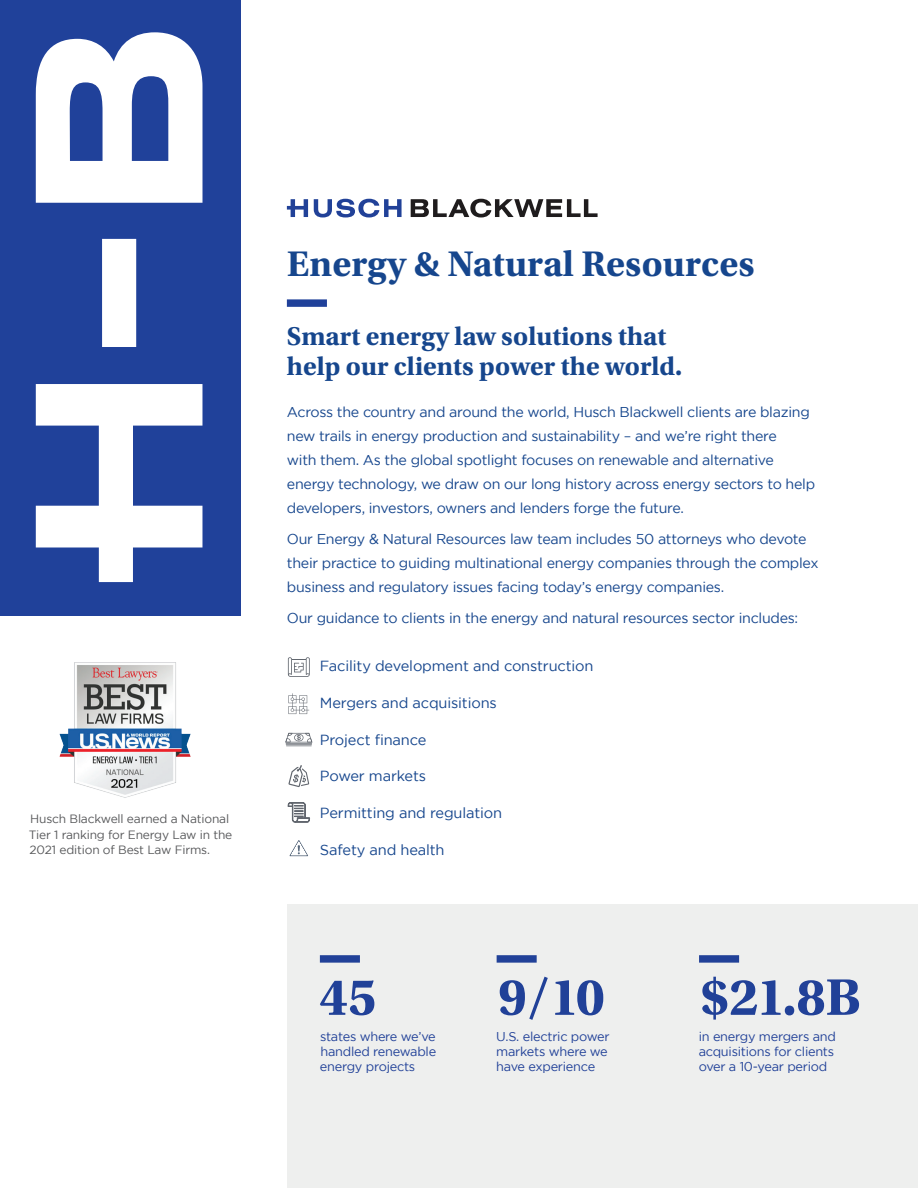
<style>
.page{position:relative;width:918px;height:1188px;background:#fff}
.page>*{position:absolute;margin:0;border:0;box-sizing:border-box;transform-origin:0 0}
.t1{font:700 54.15px "Utopia Std";letter-spacing:-.01em;color:#214198}
.t2{font:700 37.5px "Utopia Std";color:#16468d}
.t3{font:700 27px/30px "Utopia Std";color:#16468d}
.t4{font:14.7px "Gotham";letter-spacing:-.01em;color:#16468d}
.t5{font:14.25px/24px "Gotham";letter-spacing:-.02em;color:#16468d}
.t6{font:12.75px/15px "Gotham";letter-spacing:-.02em;color:#214198}
.t7{font:12px/15.8px "Gotham";letter-spacing:-.015em;color:#57585a}
</style>
<div class="page">
<div style="left:287px;top:904px;width:631px;height:284px;background:#eeefee"></div>
<div style="left:320px;top:955px;width:40px;height:8px;background:#214198"></div>
<div style="left:0;top:0;width:241px;height:616px;background:#20419a"></div>
<svg style="left:36px;top:384px;width:166px;height:198px"></svg>
<div style="left:102px;top:239px;width:34px;height:108px;background:#fff"></div>
<svg style="left:36px;top:32px;width:167px;height:171px"></svg>
<div style="left:497px;top:955px;width:40px;height:8px;background:#214198"></div>
<div style="left:699px;top:955px;width:40px;height:8px;background:#214198"></div>
<img style="left:59px;top:662px;width:132px;height:136px">
<svg style="left:287px;top:199px;width:21px;height:18px"></svg>
<svg style="left:314px;top:199px;width:88px;height:18px"></svg>
<svg style="left:411px;top:199px;width:187px;height:18px"></svg>
<div style="left:287px;top:299px;width:40px;height:8px;background:#20419a"></div>
<svg style="left:288px;top:802px;width:22px;height:20px"></svg>
<svg style="left:288px;top:765px;width:21px;height:22px"></svg>
<svg style="left:285px;top:733px;width:27px;height:14px"></svg>
<svg style="left:289px;top:840px;width:19px;height:16px"></svg>
<svg style="left:288px;top:693px;width:21px;height:21px"></svg>
<svg style="left:288px;top:657px;width:22px;height:20px"></svg>
<p class="t7" style="left:29px;top:811px;width:205px">Husch Blackwell earned a National<br>Tier 1 ranking for Energy Law in the<br>2021 edition of Best Law Firms.</p>
<h2 class="t2" style="left:287px;top:242px;width:469px">Energy &amp; Natural Resources</h2>
<h3 class="t3" style="left:287px;top:321px;width:397px">Smart energy law solutions that help our clients power the world.</h3>
<p class="t5" style="left:287px;top:400px;width:530px">Across the country and around the world, Husch Blackwell clients are blazing new trails in energy production and sustainability – and we’re right there<br>with them. As the global spotlight focuses on renewable and alternative energy technology, we draw on our long history across energy sectors to help developers, investors, owners and lenders forge the future.</p>
<p class="t5" style="left:287px;top:527px;width:533px">Our Energy &amp; Natural Resources law team includes 50 attorneys who devote their practice to guiding multinational energy companies through the complex business and regulatory issues facing today’s energy companies.</p>
<p class="t5" style="left:287px;top:605px;width:513px">Our guidance to clients in the energy and natural resources sector includes:</p>
<p class="t4" style="left:320px;top:658px;width:275px">Facility development and construction</p>
<p class="t4" style="left:320px;top:694px;width:179px">Mergers and acquisitions</p>
<p class="t4" style="left:320px;top:731px;width:108px">Project finance</p>
<p class="t4" style="left:320px;top:768px;width:108px">Power markets</p>
<p class="t4" style="left:320px;top:805px;width:184px">Permitting and regulation</p>
<p class="t4" style="left:320px;top:841px;width:126px">Safety and health</p>
<h1 class="t1" style="left:319px;top:966px;width:59px">45</h1>
<p class="t6" style="left:320px;top:1029px;width:118px;text-align:justify">states where we’ve handled renewable energy projects</p>
<h1 class="t1" style="left:498px;top:966px;width:108px">9/10</h1>
<h1 class="t1" style="left:700px;top:966px;width:162px">$21.8B</h1>
<p class="t6" style="left:496px;top:1029px;width:115px">U.S. electric power markets where we have experience</p>
<p class="t6" style="left:699px;top:1029px;width:139px">in energy mergers and acquisitions for clients over a 10-year period</p>
</div>
